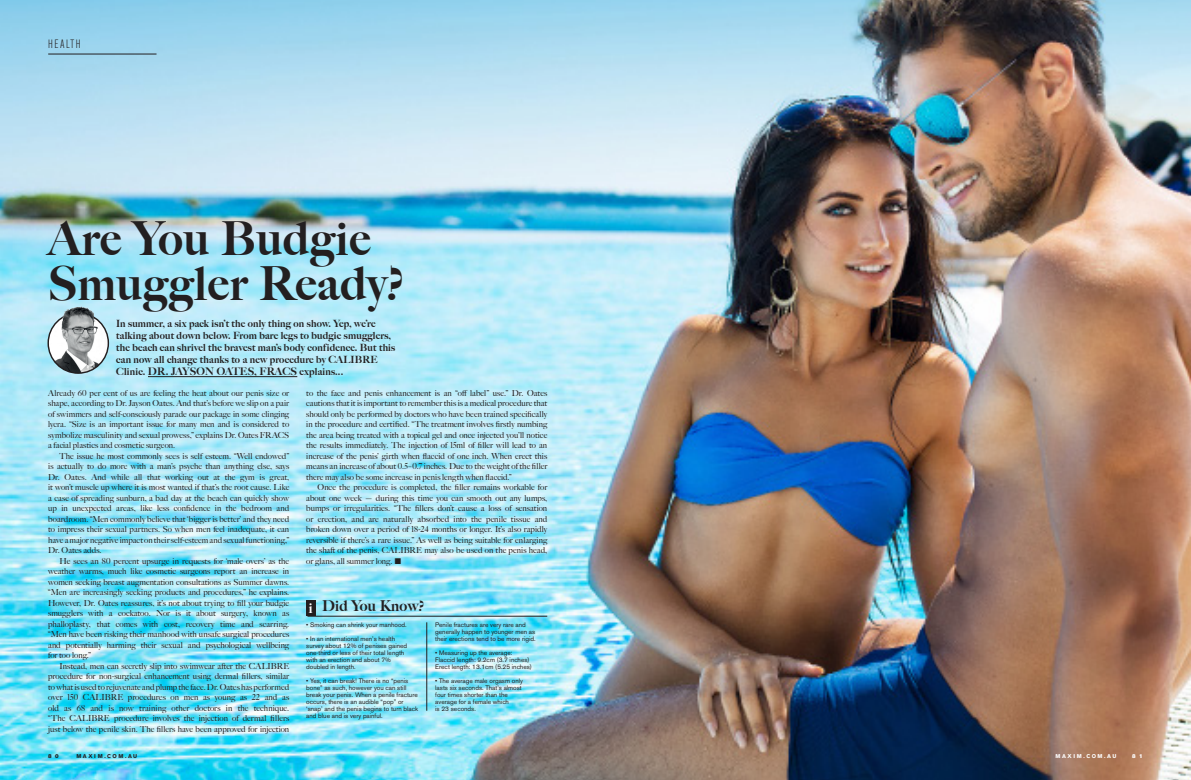
<style>
.page{position:relative;width:1191px;height:780px;background:#fff}
.page>*{position:absolute;margin:0;border:0;box-sizing:border-box;transform-origin:0 0}
.t1{font:900 47px/45px "Big Caslon FB";letter-spacing:.02em;color:#231f20}
.t2{font:900 15px "Big Caslon FB";letter-spacing:.02em;color:#231f20}
.t3{font:900 14.1px "Big Caslon FB";color:#fff}
.t4{font:300 condensed 12px "Akzidenz Grotesk BE";letter-spacing:.12em;color:#231f20}
.t5{font:900 10.5px "Big Caslon FB";letter-spacing:.02em;color:#231f20}
.t6{font:900 10px/12px "Big Caslon FB";letter-spacing:.02em;color:#231f20}
.BODY_COPY{font:8.2px/10.5px "Big Caslon FB";letter-spacing:.005em;color:#231f20;text-align:justify}
.t7{font:6.5px/7px "Akzidenz Grotesk BE";color:#231f20}
.t8{font:700 5.5px "Akzidenz Grotesk BE";letter-spacing:.28em;color:#231f20}
.t9{font:700 5.5px "Akzidenz Grotesk BE";letter-spacing:.28em;color:#fff}
.t10{font:5.5px "Akzidenz Grotesk BE Super";color:#231f20}
.t11{font:5.5px "Akzidenz Grotesk BE Super";color:#fff}
.s1{font-size:10px}
.s2{font-family:"Publico Text"}
</style>
<div class="page">
<img style="left:0;top:0;width:1191px;height:780px">
<hr style="left:148px;top:376px;width:149px;height:1px;background:#231f20">
<hr style="left:48px;top:54px;width:108px;height:1px;background:#231f20">
<hr style="left:307px;top:616px;width:240px;height:1px;background:#231f20">
<hr style="left:426px;top:622px;width:1px;height:88px;background:#231f20">
<div style="left:306px;top:600px;width:10px;height:16px;background:#231f20"></div>
<img style="left:48px;top:313px;width:60px;height:60px;border-radius:30px">
<div style="left:47px;top:312px;width:62px;height:62px;border:1px solid #231f20;border-radius:50%"></div>
<img style="left:61px;top:300px;width:33px;height:29px">
<p class="t4" style="left:48px;top:37px;width:34px">HEALTH</p>
<p class="t1" style="left:48px;top:217px;width:358px">Are You Budgie<br>Smuggler Ready?</p>
<p class="t6" style="left:116px;top:317px;width:280px">In summer, a six pack isn’t the only thing on show. Yep, we’re talking about down below. From bare legs to budgie smugglers, the beach can shrivel the bravest man’s body confidence. But this can now all change thanks to a new procedure by CALIBRE</p>
<p class="t5" style="left:116px;top:365px;width:228px"><span class="s1">Clinic.</span> DR. JAYSON OATES, FRACS <span class="s1">explains...</span></p>
<p class="BODY_COPY" style="left:48px;top:387px;width:242px">Already 60 per cent of us are feeling the heat about our penis size or shape, according to Dr. Jayson Oates. And that’s before we slip on a pair of swimmers and self-consciously parade our package in some clinging lycra. “Size is an important issue for many men and is considered to symbolize masculinity and sexual prowess,” explains Dr. Oates FRACS a facial plastics and cosmetic surgeon.</p>
<p class="BODY_COPY" style="left:48px;top:450px;width:242px;text-indent:11px">The issue he most commonly sees is self esteem. “Well endowed” is actually to do more with a man’s psyche than anything else, says Dr. Oates. And while all that working out at the gym is great, it won’t muscle up where it is most wanted if that’s the root cause. Like a case of spreading sunburn, a bad day at the beach can quickly show up in unexpected areas, like less confidence in the bedroom and boardroom. “Men commonly believe that ‘bigger is better’ and they need to impress their sexual partners. So when men feel inadequate, it can have a major negative impact on their self-esteem and sexual functioning,” Dr. Oates adds.</p>
<p class="BODY_COPY" style="left:48px;top:555px;width:242px;text-indent:11px">He sees an 80 percent upsurge in requests for ‘male overs’ as the weather warms, much like cosmetic surgeons report an increase in women seeking breast augmentation consultations as Summer dawns. “Men are increasingly seeking products and procedures,” he explains.<br>However, Dr. Oates reassures, it’s not about trying to fill your budgie smugglers with a cockatoo. Nor is it about surgery, known as phalloplasty, that comes with cost, recovery time and scarring. “Men have been risking their manhood with unsafe surgical procedures and potentially harming their sexual and psychological wellbeing for too long.”</p>
<p class="BODY_COPY" style="left:48px;top:660px;width:242px;text-indent:11px">Instead, men can secretly slip into swimwear after the CALIBRE procedure for non-surgical enhancement using dermal fillers, similar to what is used to rejuvenate and plump the face. Dr. Oates has performed over 150 CALIBRE procedures on men as young as 22 and as old as 68 and is now training other doctors in the technique. “The CALIBRE procedure involves the injection of dermal fillers just below the penile skin. The fillers have been approved for injection</p>
<p class="BODY_COPY" style="left:306px;top:387px;width:242px">to the face and penis enhancement is an “off label” use.” Dr. Oates cautions that it is important to remember this is a medical procedure that should only be performed by doctors who have been trained specifically in the procedure and certified. “The treatment involves firstly numbing the area being treated with a topical gel and once injected you’ll notice the results immediately. The injection of 15ml of filler will lead to an increase of the penis’ girth when flaccid of one inch. When erect this means an increase of about 0.5–0.7 inches. Due to the weight of the filler there may also be some increase in penis length when flaccid.”</p>
<p class="BODY_COPY" style="left:306px;top:482px;width:242px;text-indent:11px">Once the procedure is completed, the filler remains workable for about one week — during this time you can smooth out any lumps, bumps or irregularities. “The fillers don’t cause a loss of sensation or erection, and are naturally absorbed into the penile tissue and broken down over a period of 18-24 months or longer. It’s also rapidly reversible if there’s a rare issue.” As well as being suitable for enlarging the shaft of the penis, CALIBRE may also be used on the penis head, or glans, all summer long. <span class="s2">■</span></p>
<p class="t3" style="left:309px;top:600px;width:5px">i</p>
<p class="t2" style="left:322px;top:596px;width:104px">Did You Know?</p>
<p class="t7" style="left:306px;top:621px;width:102px">• Smoking can shrink your manhood.</p>
<p class="t7" style="left:306px;top:635px;width:102px">• In an international men’s health survey about 12% of penises gained one-third or less of their total length with an erection and about 7% doubled in length.</p>
<p class="t7" style="left:306px;top:677px;width:113px">• Yes, it can break! There is no “penis bone” as such, however you can still break your penis. When a penile fracture occurs, there is an audible “pop” or ‘snap’ and the penis begins to turn black and blue and is very painful.</p>
<p class="t7" style="left:435px;top:621px;width:102px">Penile fractures are very rare and generally happen to younger men as their erections tend to be more rigid.</p>
<p class="t7" style="left:435px;top:649px;width:79px">• Measuring up the average:</p>
<p class="t7" style="left:435px;top:656px;width:96px">Flaccid length: 9.2cm (3.7 inches)</p>
<p class="t7" style="left:435px;top:663px;width:98px">Erect length: 13.1cm (5.25 inches)</p>
<p class="t7" style="left:435px;top:677px;width:89px">• The average male orgasm only lasts six seconds. That’s almost four times shorter than the average for a female which<br>is 23 seconds.</p>
<p class="t10" style="left:48px;top:752px;width:12px">8 0</p>
<p class="t8" style="left:76px;top:752px;width:62px">MAXIM.COM.AU</p>
<p class="t9" style="left:1055px;top:752px;width:62px">MAXIM.COM.AU</p>
<p class="t11" style="left:1132px;top:752px;width:12px">8 1</p>
</div>
